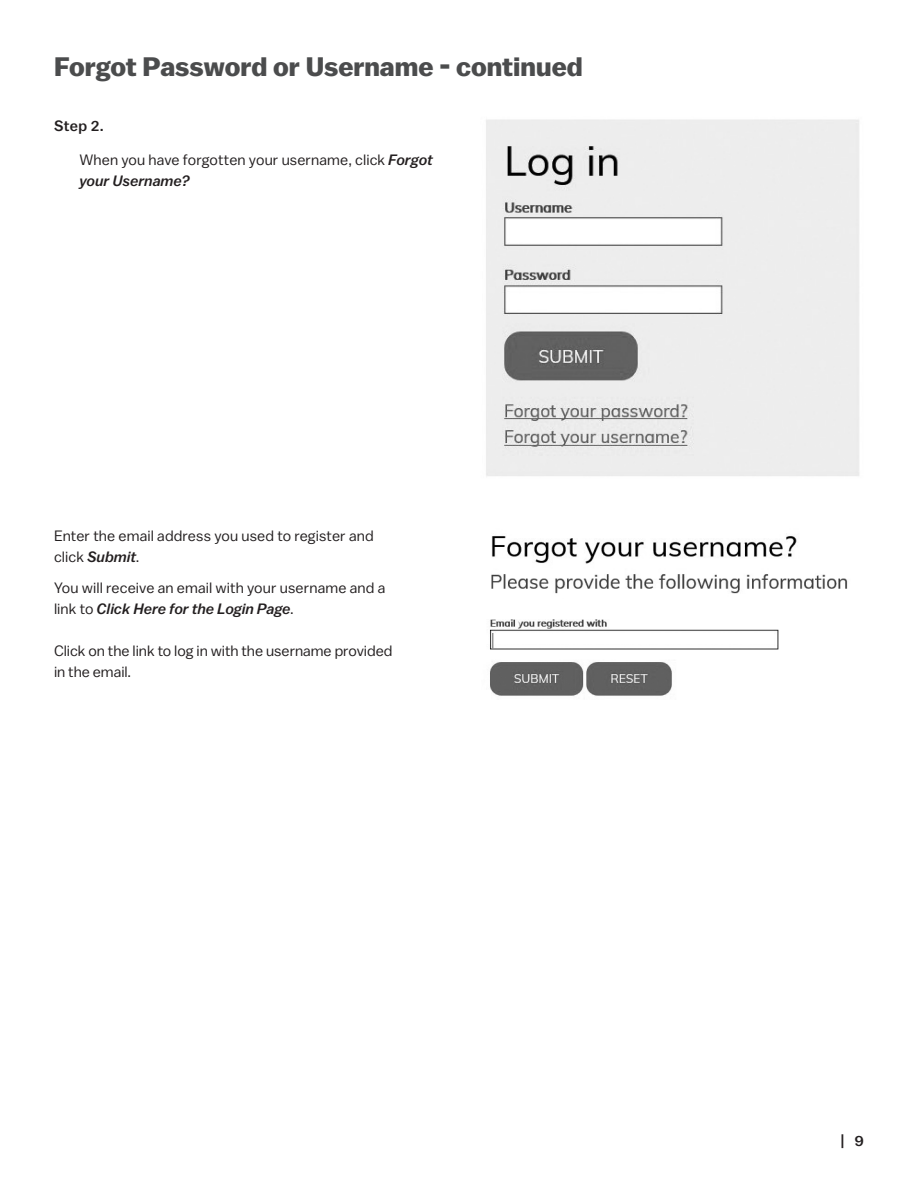
<style>
.page{position:relative;width:918px;height:1188px;background:#fff}
.page>*{position:absolute;margin:0;border:0;box-sizing:border-box;transform-origin:0 0}
.FAQ_Numbered_List{font:700 26.7px "Balto";color:#4b4c4d}
.HB_Bullet_Copy{font:15px/21px "Balto";letter-spacing:.005em;color:#231f20}
.t1{font:500 15px "Balto";color:#231f20}
.s1{font-weight:500;font-style:italic}
</style>
<div class="page">
<img style="left:486px;top:119px;width:373px;height:357px">
<img style="left:490px;top:536px;width:358px;height:160px">
<p class="FAQ_Numbered_List" style="left:54px;top:50px;width:530px">Forgot Password or Username - continued</p>
<p class="t1" style="left:54px;top:116px;width:51px">Step 2.</p>
<p class="HB_Bullet_Copy" style="left:80px;top:149px;width:355px">When you have forgotten your username, click <span class="s1">Forgot your Username?</span></p>
<p class="HB_Bullet_Copy" style="left:54px;top:525px;width:321px">Enter the email address you used to register and click <span class="s1">Submit</span>.</p>
<p class="HB_Bullet_Copy" style="left:54px;top:576px;width:333px">You will receive an email with your username and a link to <span class="s1">Click Here for the Login Page</span>.</p>
<p class="HB_Bullet_Copy" style="left:54px;top:639px;width:340px">Click on the link to log in with the username provided in the email.</p>
<p class="t1" style="left:840px;top:1132px;width:26px">| 9</p>
</div>
